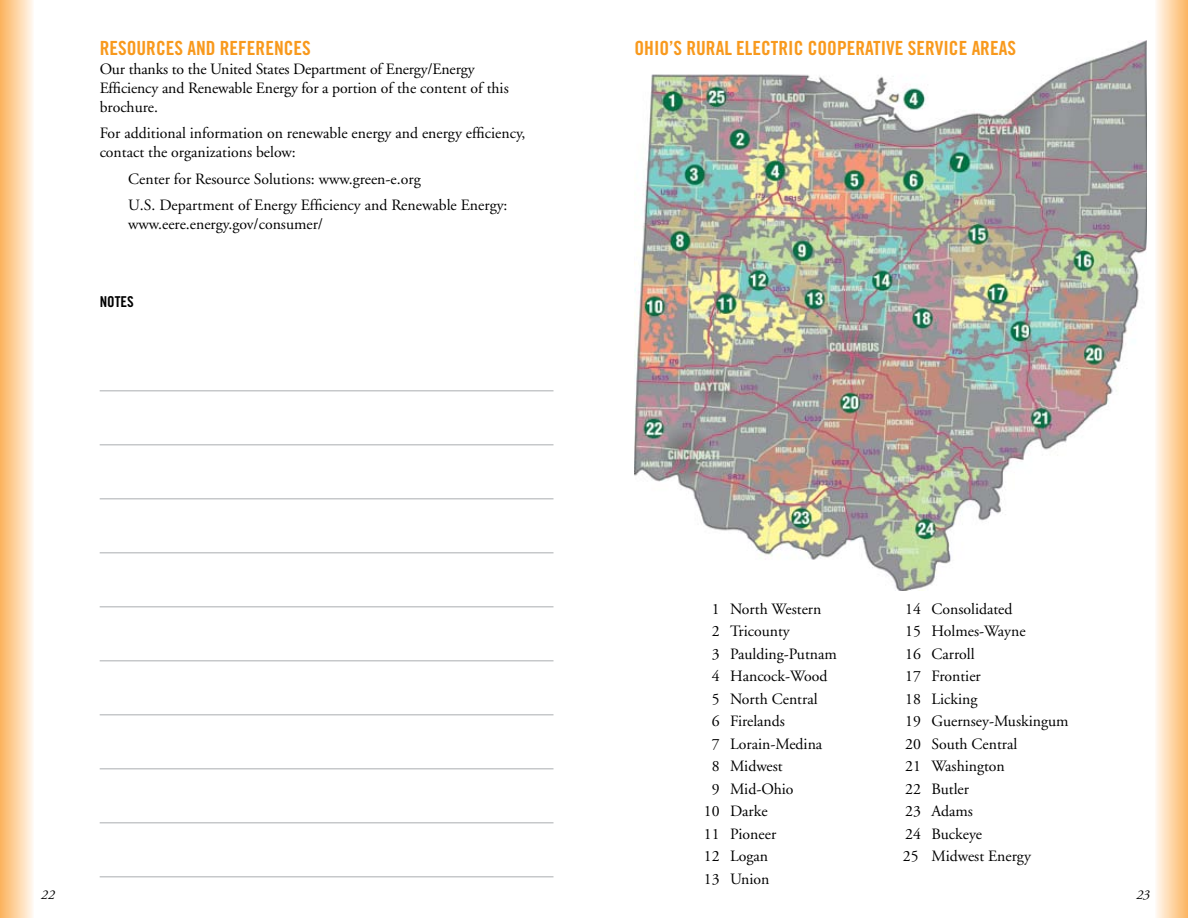
<style>
.page{position:relative;width:1188px;height:918px;background:#fff}
.page>*{position:absolute;margin:0;border:0;box-sizing:border-box;transform-origin:0 0}
.t1{font:19.5px "Trade Gothic Bold Cond Twenty";color:#f8991d}
.t2{font:15.75px/22.5px "Adobe Garamond";color:#000}
.t3{font:15px "Trade Gothic Bold Cond Twenty";color:#000}
.t4{font:italic 13.5px "Adobe Garamond";color:#000}
</style>
<div class="page">
<hr style="left:100px;top:390px;width:453px;height:2px;background:#c6c8ca">
<hr style="left:100px;top:444px;width:453px;height:2px;background:#c6c8ca">
<hr style="left:100px;top:498px;width:453px;height:2px;background:#c6c8ca">
<hr style="left:100px;top:552px;width:453px;height:2px;background:#c6c8ca">
<hr style="left:100px;top:606px;width:453px;height:2px;background:#c6c8ca">
<hr style="left:100px;top:660px;width:453px;height:2px;background:#c6c8ca">
<hr style="left:100px;top:714px;width:453px;height:2px;background:#c6c8ca">
<hr style="left:100px;top:768px;width:453px;height:2px;background:#c6c8ca">
<hr style="left:100px;top:822px;width:453px;height:2px;background:#c6c8ca">
<hr style="left:100px;top:876px;width:453px;height:2px;background:#c6c8ca">
<img style="left:634px;top:40px;width:513px;height:550px">
<div style="left:0;top:0;width:40px;height:918px;background:linear-gradient(to right,#fdb35d,#fff)"></div>
<div style="left:1148px;top:0;width:40px;height:918px;background:linear-gradient(to right,#fff,#fdb766)"></div>
<p class="t1" style="left:100px;top:37px;width:38px">RESOURCE</p>
<p class="t1" style="left:174px;top:37px;width:66px">S AND REFERENCE</p>
<p class="t1" style="left:302px;top:37px;width:10px">S</p>
<p class="t2" style="left:100px;top:60px;width:411px;line-height:18.9px">Our thanks to the United States Department of Energy/Energy<br>Efficiency and Renewable Energy for a portion of the content of this brochure.</p>
<p class="t2" style="left:100px;top:124px;width:427px;line-height:18.9px">For additional information on renewable energy and energy efficiency, contact the organizations below:</p>
<p class="t2" style="left:128px;top:166px;width:381px;line-height:26.4px">Center for Resource Solutions: www.green-e.org<br>U.S. Department of Energy Efficiency and Renewable Energy:</p>
<p class="t2" style="left:128px;top:213px;width:196px">www.eere.energy.gov/consumer/</p>
<p class="t3" style="left:100px;top:293px;width:35px">NOTES</p>
<p class="t1" style="left:634px;top:37px;width:382px">OHIO’S RURAL ELECTRIC COOPERATIVE SERVICE AREAS</p>
<p class="t2" style="left:712px;top:598px;width:111px">1 North Western</p>
<p class="t2" style="left:712px;top:620px;width:80px">2 Tricounty</p>
<p class="t2" style="left:712px;top:643px;width:127px">3 Paulding-Putnam</p>
<p class="t2" style="left:712px;top:665px;width:117px">4 Hancock-Wood</p>
<p class="t2" style="left:712px;top:688px;width:107px">5 North Central</p>
<p class="t2" style="left:712px;top:710px;width:75px">6 Firelands</p>
<p class="t2" style="left:712px;top:733px;width:112px">7 Lorain-Medina</p>
<p class="t2" style="left:712px;top:755px;width:73px">8 Midwest</p>
<p class="t2" style="left:712px;top:778px;width:83px">9 Mid-Ohio</p>
<p class="t2" style="left:704px;top:800px;width:65px">10 Darke</p>
<p class="t2" style="left:704px;top:823px;width:74px">11 Pioneer</p>
<p class="t2" style="left:704px;top:845px;width:66px">12 Logan</p>
<p class="t2" style="left:704px;top:868px;width:67px">13 Union</p>
<p class="t2" style="left:903px;top:598px;width:167px">14 Consolidated<br>15 Holmes-Wayne<br>16 Carroll<br>17 Frontier<br>18 Licking<br>19 Guernsey-Muskingum<br>20 South Central<br>21 Washington<br>22 Butler<br>23 Adams<br>24 Buckeye<br>25 Midwest Energy</p>
<p class="t4" style="left:41px;top:888px;width:15px">22</p>
<p class="t4" style="left:1136px;top:888px;width:15px">23</p>
</div>
